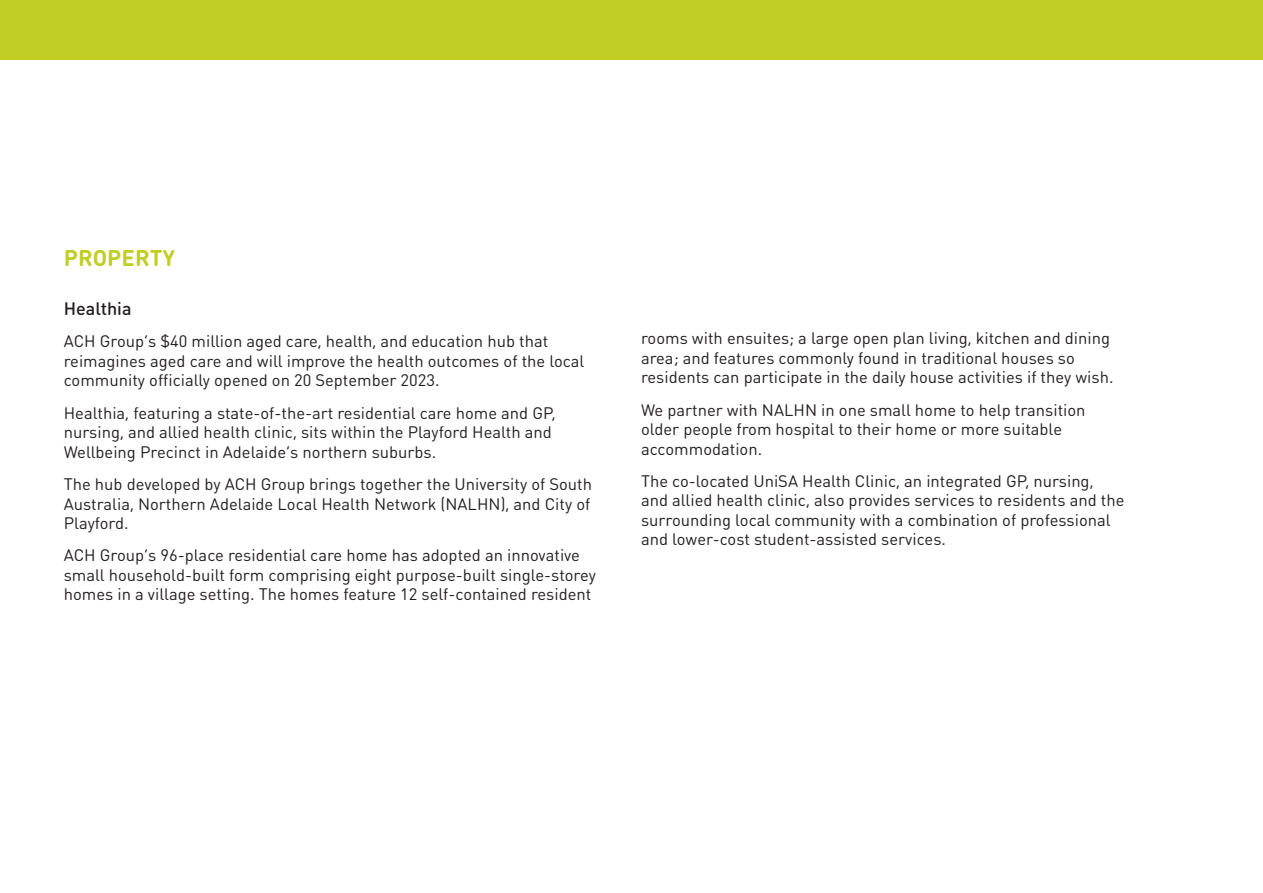
<style>
.page{position:relative;width:1263px;height:893px;background:#fff}
.page>*{position:absolute;margin:0;border:0;box-sizing:border-box;transform-origin:0 0}
.Sub_heading{font:700 22.5px "DIN Round OT";letter-spacing:.005em;color:#c1ce23}
.Sub_heading_2{font:500 18px "DIN Round OT";color:#231f20}
.Body{font:16.5px/19.5px "DIN Round OT";color:#231f20}
</style>
<div class="page">
<div style="left:0;top:0;width:1263px;height:60px;background:#c1ce23"></div>
<p class="Sub_heading" style="left:64px;top:243px;width:113px">PROPERTY</p>
<p class="Sub_heading_2" style="left:64px;top:297px;width:69px">Healthia</p>
<p class="Body" style="left:64px;top:331px;width:522px">ACH Group’s $40 million aged care, health, and education hub that reimagines aged care and will improve the health outcomes of the local community officially opened on 20 September 2023.</p>
<p class="Body" style="left:64px;top:403px;width:493px">Healthia, featuring a state-of-the-art residential care home and GP, nursing, and allied health clinic, sits within the Playford Health and<br>Wellbeing Precinct in Adelaide’s northern suburbs.</p>
<p class="Body" style="left:64px;top:474px;width:530px;text-align:justify">The hub developed by ACH Group brings together the University of South Australia, Northern Adelaide Local Health Network (NALHN), and City of Playford.</p>
<p class="Body" style="left:64px;top:545px;width:534px">ACH Group’s 96-place residential care home has adopted an innovative small household-built form comprising eight purpose-built single-storey homes in a village setting. The homes feature 12 self-contained resident</p>
<p class="Body" style="left:641px;top:328px;width:474px">rooms with ensuites; a large open plan living, kitchen and dining area; and features commonly found in traditional houses so residents can participate in the daily house activities if they wish.</p>
<p class="Body" style="left:641px;top:400px;width:446px">We partner with NALHN in one small home to help transition older people from hospital to their home or more suitable accommodation.</p>
<p class="Body" style="left:641px;top:471px;width:485px">The co-located UniSA Health Clinic, an integrated GP, nursing, and allied health clinic, also provides services to residents and the surrounding local community with a combination of professional and lower-cost student-assisted services.</p>
</div>
